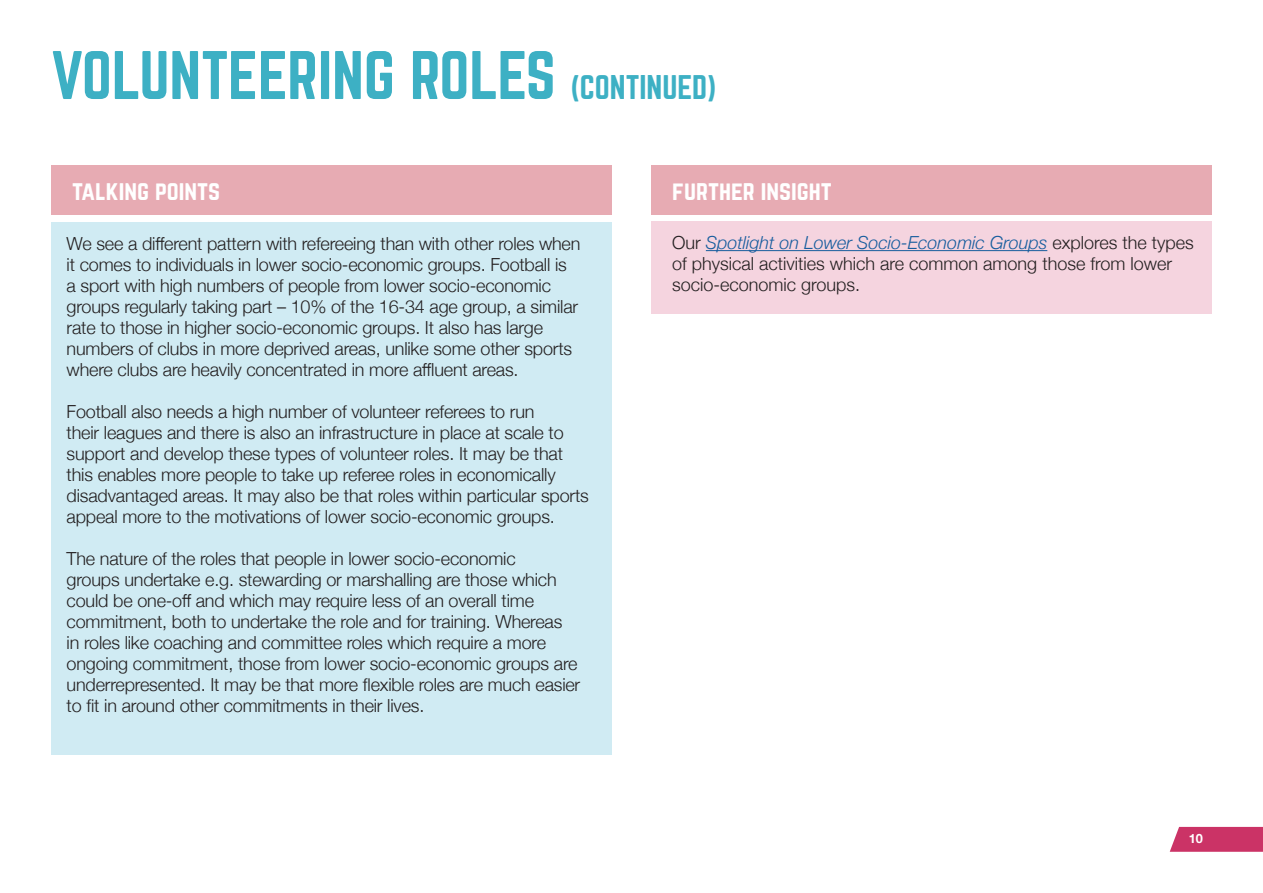
<style>
.page{position:relative;width:1263px;height:893px;background:#fff}
.page>*{position:absolute;margin:0;border:0;box-sizing:border-box;transform-origin:0 0}
._1_-_heading{font:60px "Norwester";color:#3db0c4}
.t1{font:24px "Norwester";color:#fff}
.t2{font:300 18px/21px "Helvetica Neue";letter-spacing:-.01em;color:#231f20}
.t3{font:700 12.75px "Helvetica Neue";color:#fff}
.s1{font-size:30px}
.s2{font-style:italic;color:#175d9e}
</style>
<div class="page">
<svg style="left:1170px;top:827px;width:93px;height:25px;background:#cd3e6e"></svg>
<div style="left:51px;top:222px;width:561px;height:532px;background:#d0ebf3"></div>
<div style="left:651px;top:221px;width:560px;height:92px;background:#f5d4df"></div>
<hr style="left:706px;top:250px;width:341px;height:1px;background:#175d9e">
<div style="left:51px;top:166px;width:561px;height:49px;background:#e7abb3"></div>
<div style="left:651px;top:166px;width:561px;height:49px;background:#e7abb3"></div>
<p class="_1_-_heading" style="left:51px;top:47px;width:667px">VOLUNTEERING ROLES <span class="s1">(CONTINUED)</span></p>
<p class="t1" style="left:72px;top:179px;width:149px">talking points</p>
<p class="t1" style="left:672px;top:179px;width:161px">further insight</p>
<p class="t2" style="left:67px;top:232px;width:515px">We see a different pattern with refereeing than with other roles when it comes to individuals in lower socio-economic groups. Football is a sport with high numbers of people from lower socio-economic groups regularly taking part – 10% of the 16-34 age group, a similar rate to those in higher socio-economic groups. It also has large numbers of clubs in more deprived areas, unlike some other sports where clubs are heavily concentrated in more affluent areas.</p>
<p class="t2" style="left:67px;top:400px;width:524px">Football also needs a high number of volunteer referees to run<br>their leagues and there is also an infrastructure in place at scale to support and develop these types of volunteer roles. It may be that this enables more people to take up referee roles in economically disadvantaged areas. It may also be that roles within particular sports appeal more to the motivations of lower socio-economic groups.</p>
<p class="t2" style="left:67px;top:547px;width:515px">The nature of the roles that people in lower socio-economic<br>groups undertake e.g. stewarding or marshalling are those which could be one-off and which may require less of an overall time commitment, both to undertake the role and for training. Whereas<br>in roles like coaching and committee roles which require a more ongoing commitment, those from lower socio-economic groups are underrepresented. It may be that more flexible roles are much easier to fit in around other commitments in their lives.</p>
<p class="t2" style="left:672px;top:231px;width:523px">Our <span class="s2">Spotlight on Lower Socio-Economic Groups</span> explores the types of physical activities which are common among those from lower socio-economic groups.</p>
<p class="t3" style="left:1189px;top:828px;width:16px">10</p>
</div>
